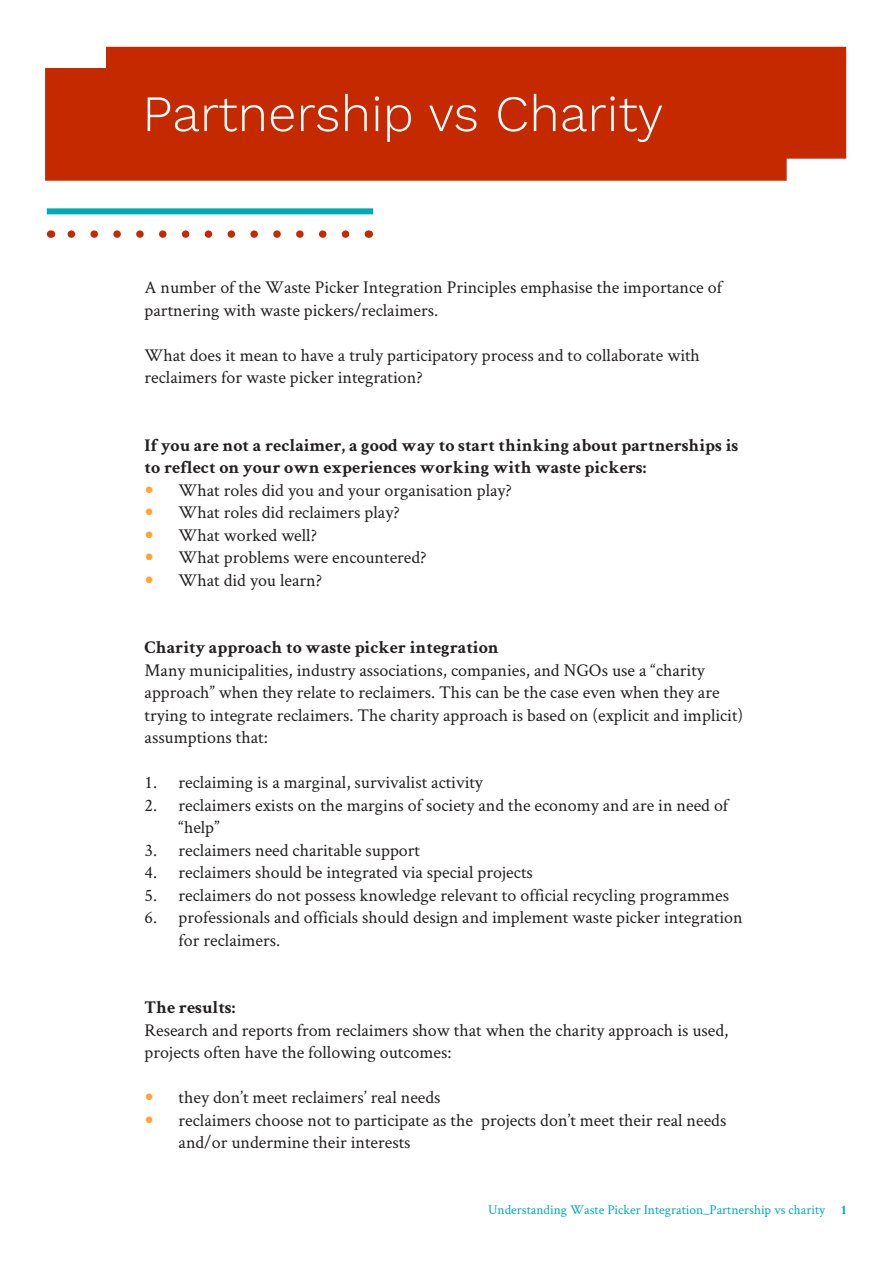
<style>
.page{position:relative;width:893px;height:1263px;background:#fff}
.page>*{position:absolute;margin:0;border:0;box-sizing:border-box;transform-origin:0 0}
.Unido_kop_50{font:300 51px "Work Sans";color:#fff}
.Unido_brood_12_15-in{font:18px/22.5px "Crimson Text";color:#231f20}
.Unido_brood_12_15{font:18px/22.5px "Crimson Text";color:#231f20}
.Unido_12_subkop{font:700 18px/22.5px "Crimson Text";color:#231f20}
.Unido_photo_essays_b{font:13.5px "Crimson Text";color:#00abb5}
.s1{font-weight:700;font-size:24px;color:#ffa62b}
.s2{font-weight:700}
</style>
<div class="page">
<div style="left:45px;top:47px;width:801px;height:134px;background:#c42900"></div>
<div style="left:26px;top:11px;width:80px;height:57px;background:#fff"></div>
<svg style="left:67px;top:230px;width:279px;height:8px"></svg>
<div style="left:47px;top:208px;width:326px;height:6px;background:#00abb5"></div>
<p class="Unido_kop_50" style="left:142px;top:75px;width:522px">Partnership vs Charity</p>
<p class="Unido_brood_12_15" style="left:145px;top:276px;width:579px">A number of the Waste Picker Integration Principles emphasise the importance of partnering with waste pickers/reclaimers.</p>
<p class="Unido_brood_12_15" style="left:145px;top:343px;width:557px">What does it mean to have a truly participatory process and to collaborate with reclaimers for waste picker integration?</p>
<p class="Unido_12_subkop" style="left:145px;top:433px;width:595px">If you are not a reclaimer, a good way to start thinking about partnerships is to reflect on your own experiences working with waste pickers:</p>
<p class="Unido_brood_12_15-in" style="left:145px;top:478px;width:369px"><span class="s1">•</span> What roles did you and your organisation play?</p>
<p class="Unido_brood_12_15-in" style="left:145px;top:501px;width:257px"><span class="s1">•</span> What roles did reclaimers play?</p>
<p class="Unido_brood_12_15-in" style="left:145px;top:523px;width:174px"><span class="s1">•</span> What worked well?</p>
<p class="Unido_brood_12_15-in" style="left:145px;top:546px;width:284px"><span class="s1">•</span> What problems were encountered?</p>
<p class="Unido_brood_12_15-in" style="left:145px;top:568px;width:179px"><span class="s1">•</span> What did you learn?</p>
<p class="Unido_12_subkop" style="left:145px;top:636px;width:356px">Charity approach to waste picker integration</p>
<p class="Unido_brood_12_15" style="left:145px;top:658px;width:600px">Many municipalities, industry associations, companies, and NGOs use a “charity approach” when they relate to reclaimers. This can be the case even when they are trying to integrate reclaimers. The charity approach is based on (explicit and implicit) assumptions that:</p>
<p class="Unido_brood_12_15-in" style="left:145px;top:771px;width:340px">1. reclaiming is a marginal, survivalist activity</p>
<p class="Unido_brood_12_15-in" style="left:179px;top:793px;width:551px;text-indent:-34px">2. reclaimers exists on the margins of society and the economy and are in need of “help”</p>
<p class="Unido_brood_12_15-in" style="left:145px;top:838px;width:277px">3. reclaimers need charitable support</p>
<p class="Unido_brood_12_15-in" style="left:145px;top:861px;width:390px">4. reclaimers should be integrated via special projects</p>
<p class="Unido_brood_12_15-in" style="left:145px;top:883px;width:586px">5. reclaimers do not possess knowledge relevant to official recycling programmes</p>
<p class="Unido_brood_12_15-in" style="left:179px;top:906px;width:566px;text-indent:-34px">6. professionals and officials should design and implement waste picker integration for reclaimers.</p>
<p class="Unido_12_subkop" style="left:145px;top:996px;width:92px">The results:</p>
<p class="Unido_brood_12_15" style="left:145px;top:1018px;width:585px">Research and reports from reclaimers show that when the charity approach is used, projects often have the following outcomes:</p>
<p class="Unido_brood_12_15-in" style="left:145px;top:1086px;width:297px"><span class="s1">•</span> they don’t meet reclaimers’ real needs</p>
<p class="Unido_brood_12_15-in" style="left:179px;top:1108px;width:549px;text-indent:-34px"><span class="s1">•</span> reclaimers choose not to participate as the projects don’t meet their real needs and/or undermine their interests</p>
<p class="Unido_photo_essays_b" style="left:488px;top:1200px;width:360px">Understanding Waste Picker Integration_Partnership vs charity <span class="s2">1</span></p>
</div>
